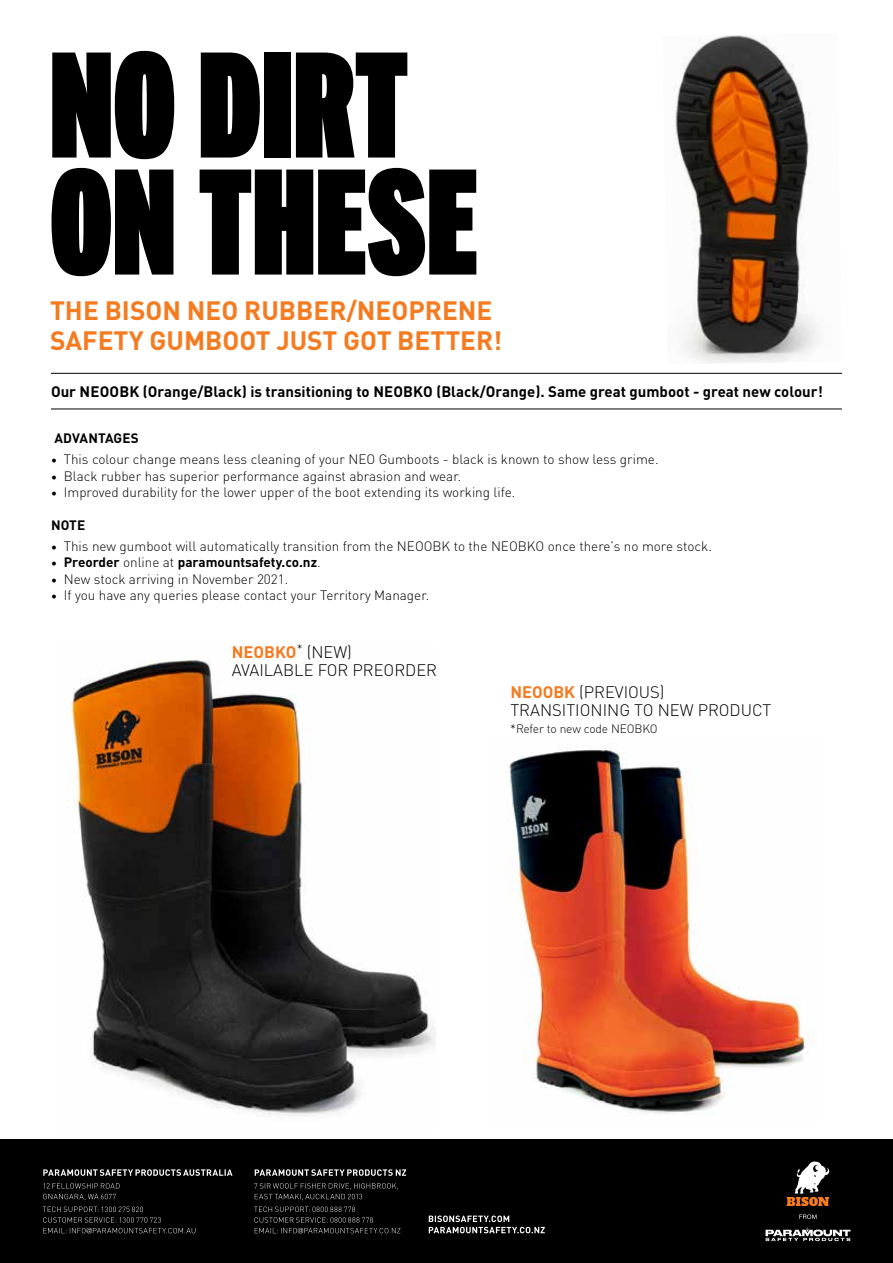
<style>
.page{position:relative;width:893px;height:1263px;background:#fff}
.page>*{position:absolute;margin:0;border:0;box-sizing:border-box;transform-origin:0 0}
.t1{font:150px/117px "Interstate Ultra Black Comp";color:#000}
.t2{font:700 26.25px/30px "DIN Pro";color:#f47b20}
.t3{font:300 16.5px/18px "DIN Pro";color:#000}
.t4{font:700 15px "DIN Pro";color:#000}
.t5{font:300 13.5px "DIN Pro";color:#000}
.t6{font:700 13.5px "DIN Pro";color:#000}
.t7{font:300 12px "DIN Pro";letter-spacing:-.01em;color:#000}
.s1{font-weight:700;font-size:12px}
.s2{font-size:12px}
.s3{font-weight:300}
.s4{font-weight:700;color:#f47b20}
</style>
<div class="page">
<div style="left:0;top:1140px;width:893px;height:123px;background:#000"></div>
<svg style="left:799px;top:1214px;width:17px;height:5px"></svg>
<svg style="left:765px;top:1227px;width:85px;height:14px"></svg>
<svg style="left:787px;top:1161px;width:42px;height:45px"></svg>
<svg style="left:254px;top:1206px;width:146px;height:27px"></svg>
<svg style="left:255px;top:1183px;width:143px;height:17px"></svg>
<svg style="left:255px;top:1169px;width:151px;height:7px"></svg>
<svg style="left:429px;top:1215px;width:116px;height:18px"></svg>
<svg style="left:43px;top:1206px;width:152px;height:27px"></svg>
<svg style="left:43px;top:1194px;width:73px;height:6px"></svg>
<svg style="left:44px;top:1183px;width:76px;height:5px"></svg>
<svg style="left:43px;top:1169px;width:190px;height:7px"></svg>
<img style="left:675px;top:35px;width:144px;height:328px">
<img style="left:71px;top:660px;width:364px;height:458px">
<img style="left:506px;top:748px;width:309px;height:367px">
<hr style="left:51px;top:373px;width:791px;height:1px;background:#000">
<hr style="left:51px;top:409px;width:791px;height:1px;background:#000">
<h1 class="t1" style="left:50px;top:45px;width:430px">NO DIRT<br>ON THESE</h1>
<h2 class="t2" style="left:50px;top:294px;width:454px">THE BISON NEO RUBBER/NEOPRENE<br>SAFETY GUMBOOT JUST GOT BETTER!</h2>
<p class="t4" style="left:51px;top:380px;width:773px">Our NEOOBK (Orange/Black) is transitioning to NEOBKO (Black/Orange). Same great gumboot - great new colour!</p>
<p class="t6" style="left:55px;top:428px;width:86px">ADVANTAGES</p>
<p class="t5" style="left:51px;top:449px;width:609px"><span class="s1">•</span> This colour change means less cleaning of your NEO Gumboots - black is known to show less grime.</p>
<p class="t5" style="left:51px;top:466px;width:412px"><span class="s1">•</span> Black rubber has superior performance against abrasion and wear.</p>
<p class="t5" style="left:51px;top:482px;width:466px"><span class="s1">•</span> Improved durability for the lower upper of the boot extending its working life.</p>
<p class="t6" style="left:51px;top:515px;width:36px">NOTE</p>
<p class="t5" style="left:51px;top:536px;width:662px"><span class="s1">•</span> This new gumboot will automatically transition from the NEOOBK to the NEOBKO once there’s no more stock.</p>
<p class="t6" style="left:51px;top:552px;width:271px"><span class="s2">•</span> Preorder <span class="s3">online at</span> paramountsafety.co.nz<span class="s3">.</span></p>
<p class="t5" style="left:51px;top:569px;width:239px"><span class="s1">•</span> New stock arriving in November 2021.</p>
<p class="t5" style="left:51px;top:585px;width:380px"><span class="s1">•</span> If you have any queries please contact your Territory Manager.</p>
<p class="t3" style="left:232px;top:642px;width:207px"><span class="s4">NEOBKO</span><sup>*</sup> (NEW)<br>AVAILABLE FOR PREORDER</p>
<p class="t3" style="left:510px;top:682px;width:262px"><span class="s4">NEOOBK</span> (PREVIOUS)<br>TRANSITIONING TO NEW PRODUCT</p>
<p class="t7" style="left:510px;top:719px;width:149px">*Refer to new code NEOBKO</p>
</div>
